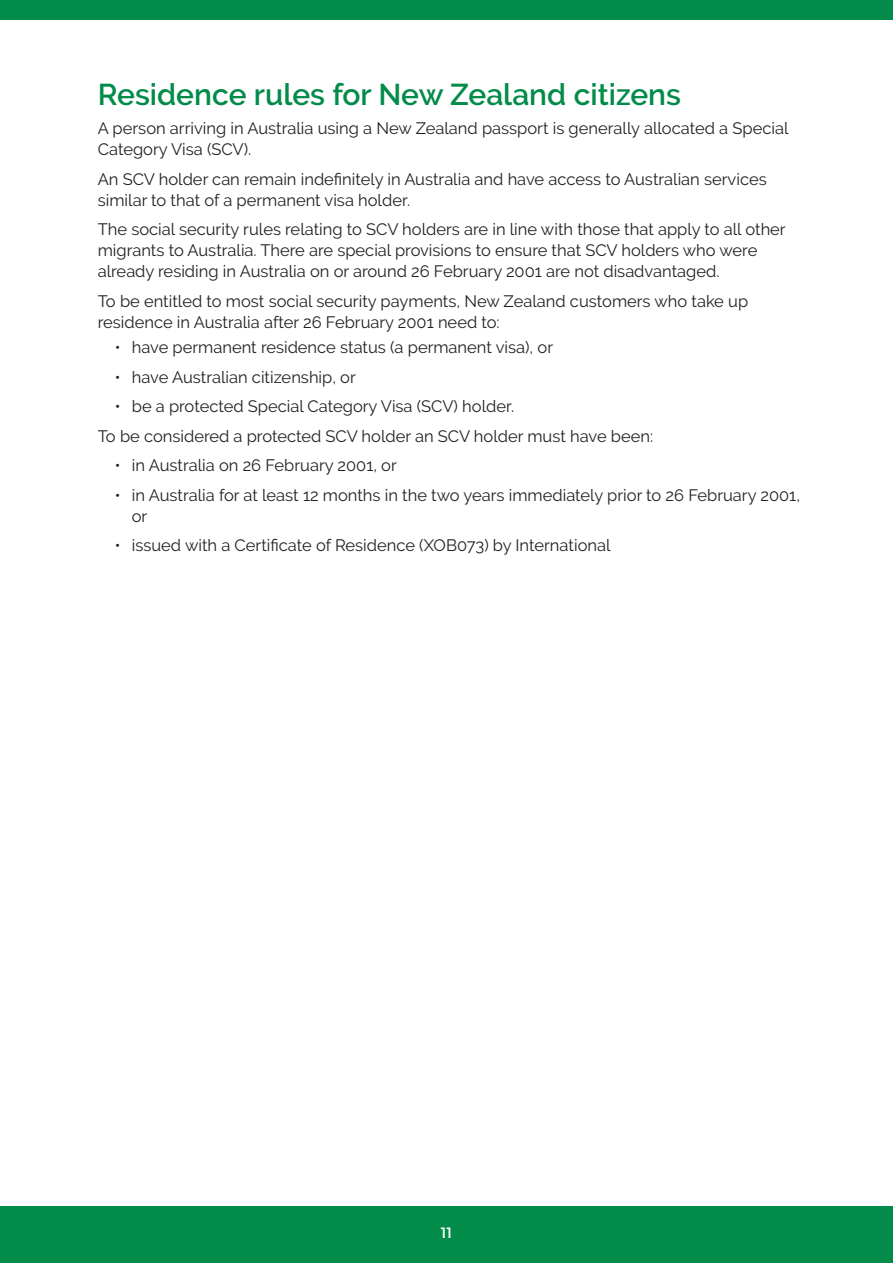
<style>
.page{position:relative;width:893px;height:1263px;background:#fff}
.page>*{position:absolute;margin:0;border:0;box-sizing:border-box;transform-origin:0 0}
.t1{font:600 30px "Raleway";color:#028b49}
.t2{font:16.5px/21px "Raleway";color:#231f20}
.t3{font:15px "Montserrat";color:#fff}
</style>
<div class="page">
<div style="left:0;top:1207px;width:893px;height:56px;background:#028b49"></div>
<div style="left:0;top:0;width:893px;height:19px;background:#028b49"></div>
<h1 class="t1" style="left:98px;top:77px;width:585px">Residence rules for New Zealand citizens</h1>
<p class="t2" style="left:98px;top:118px;width:692px">A person arriving in Australia using a New Zealand passport is generally allocated a Special<br>Category Visa (SCV).</p>
<p class="t2" style="left:98px;top:168px;width:670px">An SCV holder can remain indefinitely in Australia and have access to Australian services similar to that of a permanent visa holder.</p>
<p class="t2" style="left:98px;top:219px;width:689px">The social security rules relating to SCV holders are in line with those that apply to all other migrants to Australia. There are special provisions to ensure that SCV holders who were already residing in Australia on or around 26 February 2001 are not disadvantaged.</p>
<p class="t2" style="left:98px;top:290px;width:652px">To be entitled to most social security payments, New Zealand customers who take up residence in Australia after 26 February 2001 need to:</p>
<p class="t2" style="left:115px;top:337px;width:440px">• have permanent residence status (a permanent visa), or</p>
<p class="t2" style="left:115px;top:366px;width:243px">• have Australian citizenship, or</p>
<p class="t2" style="left:98px;top:391px;width:557px;line-height:29.5px;text-indent:17px">• be a protected Special Category Visa (SCV) holder.<br>To be considered a protected SCV holder an SCV holder must have been:</p>
<p class="t2" style="left:115px;top:455px;width:284px">• in Australia on 26 February 2001, or</p>
<p class="t2" style="left:132px;top:484px;width:670px;text-indent:-17px">• in Australia for at least 12 months in the two years immediately prior to 26 February 2001, or</p>
<p class="t2" style="left:115px;top:535px;width:497px">• issued with a Certificate of Residence (XOB073) by International</p>
<p class="t3" style="left:441px;top:1223px;width:13px">11</p>
</div>
